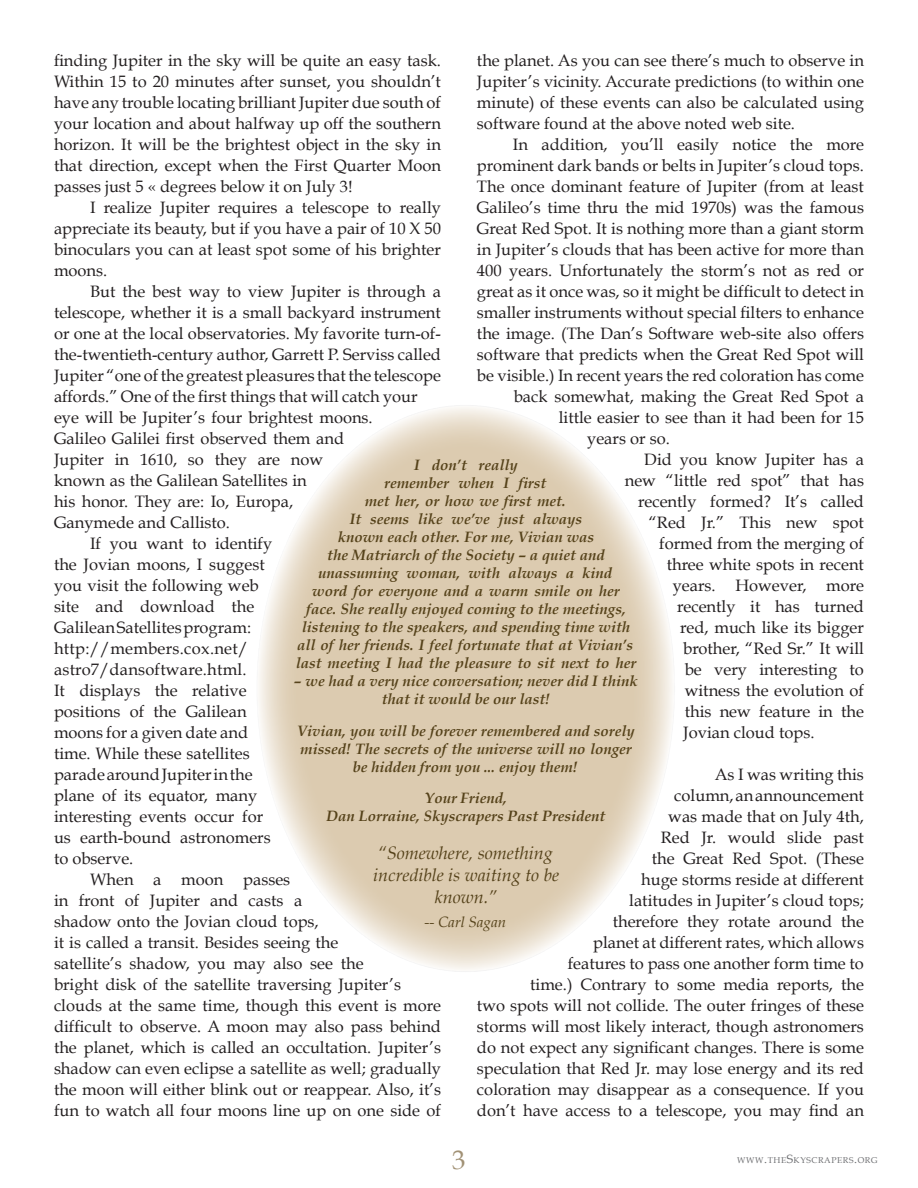
<style>
.page{position:relative;width:918px;height:1188px;background:#fff}
.page>*{position:absolute;margin:0;border:0;box-sizing:border-box;transform-origin:0 0}
.t1{font:27px "Book Antiqua";color:#a19175}
.t2{font:italic 18px/21.6px "Book Antiqua";color:#55421a;text-align:center}
.t3{font:16.5px/21px "Book Antiqua";color:#231f20;text-align:justify}
.t4{font:italic 700 15px/18px "Book Antiqua";color:#55421a;text-align:center}
.t5{font:italic 15px "Book Antiqua";color:#55421a}
.t6{font:8.4px "Book Antiqua";letter-spacing:.07em;color:#6c6d70}
.s1{font-size:12px}
</style>
<div class="page">
<svg style="left:257px;top:405px;width:418px;height:567px;background:#e0d1b9"></svg>
<p class="t3" style="left:54px;top:50px;width:389px">finding Jupiter in the sky will be quite an easy task.<br>Within 15 to 20 minutes after sunset, you shouldn’t have any trouble locating brilliant Jupiter due south of your location and about halfway up off the southern horizon. It will be the brightest object in the sky in that direction, except when the First Quarter Moon passes just 5 « degrees below it on July 3!</p>
<p class="t3" style="left:54px;top:197px;width:389px;text-indent:36px">I realize Jupiter requires a telescope to really appreciate its beauty, but if you have a pair of 10 X 50 binoculars you can at least spot some of his brighter moons.</p>
<p class="t3" style="left:90px;top:281px;width:352px">But the best way to view Jupiter is through a</p>
<p class="t3" style="left:54px;top:302px;width:388px">telescope, whether it is a small backyard instrument</p>
<p class="t3" style="left:54px;top:323px;width:388px">or one at the local observatories. My favorite turn-of-</p>
<p class="t3" style="left:54px;top:344px;width:389px">the-twentieth-century author, Garrett P. Serviss called</p>
<p class="t3" style="left:54px;top:365px;width:388px">Jupiter “one of the greatest pleasures that the telescope</p>
<p class="t3" style="left:54px;top:386px;width:365px">affords.” One of the first things that will catch your</p>
<p class="t3" style="left:54px;top:407px;width:320px">eye will be Jupiter’s four brightest moons.</p>
<p class="t3" style="left:54px;top:428px;width:292px">Galileo Galilei first observed them and</p>
<p class="t3" style="left:54px;top:449px;width:271px">Jupiter in 1610, so they are now</p>
<p class="t3" style="left:54px;top:470px;width:254px">known as the Galilean Satellites in</p>
<p class="t3" style="left:54px;top:491px;width:241px">his honor. They are: Io, Europa,</p>
<p class="t3" style="left:54px;top:512px;width:178px">Ganymede and Callisto.</p>
<p class="t3" style="left:90px;top:533px;width:184px">If you want to identify</p>
<p class="t3" style="left:54px;top:554px;width:212px">the Jovian moons, I suggest</p>
<p class="t3" style="left:54px;top:575px;width:206px">you visit the following web</p>
<p class="t3" style="left:54px;top:596px;width:202px">site and download the</p>
<p class="t3" style="left:54px;top:617px;width:199px">Galilean Satellites program:</p>
<p class="t3" style="left:54px;top:638px;width:196px">http://members.cox.net/</p>
<p class="t3" style="left:54px;top:659px;width:194px">astro7/dansoftware.html.</p>
<p class="t3" style="left:54px;top:680px;width:194px">It displays the relative</p>
<p class="t3" style="left:54px;top:701px;width:194px">positions of the Galilean</p>
<p class="t3" style="left:54px;top:722px;width:196px">moons for a given date and</p>
<p class="t3" style="left:54px;top:743px;width:197px">time. While these satellites</p>
<p class="t3" style="left:54px;top:764px;width:200px">parade around Jupiter in the</p>
<p class="t3" style="left:54px;top:785px;width:205px">plane of its equator, many</p>
<p class="t3" style="left:54px;top:806px;width:211px">interesting events occur for</p>
<p class="t3" style="left:54px;top:827px;width:218px">us earth-bound astronomers</p>
<p class="t3" style="left:54px;top:848px;width:81px">to observe.</p>
<p class="t3" style="left:90px;top:869px;width:202px">When a moon passes</p>
<p class="t3" style="left:54px;top:890px;width:250px">in front of Jupiter and casts a</p>
<p class="t3" style="left:54px;top:911px;width:266px">shadow onto the Jovian cloud tops,</p>
<p class="t3" style="left:54px;top:932px;width:286px">it is called a transit. Besides seeing the</p>
<p class="t3" style="left:54px;top:953px;width:311px">satellite’s shadow, you may also see the</p>
<p class="t3" style="left:54px;top:974px;width:349px">bright disk of the satellite traversing Jupiter’s</p>
<p class="t3" style="left:54px;top:995px;width:389px">clouds at the same time, though this event is more</p>
<p class="t3" style="left:54px;top:1016px;width:389px">difficult to observe. A moon may also pass behind</p>
<p class="t3" style="left:54px;top:1037px;width:389px">the planet, which is called an occultation. Jupiter’s</p>
<p class="t3" style="left:54px;top:1058px;width:389px">shadow can even eclipse a satellite as well; gradually</p>
<p class="t3" style="left:54px;top:1079px;width:389px">the moon will either blink out or reappear. Also, it’s</p>
<p class="t3" style="left:54px;top:1100px;width:388px">fun to watch all four moons line up on one side of</p>
<p class="t3" style="left:477px;top:50px;width:389px">the planet. As you can see there’s much to observe in Jupiter’s vicinity. Accurate predictions (to within one minute) of these events can also be calculated using software found at the above noted web site.</p>
<p class="t3" style="left:513px;top:134px;width:353px">In addition, you’ll easily notice the more</p>
<p class="t3" style="left:477px;top:155px;width:388px">prominent dark bands or belts in Jupiter’s cloud tops.</p>
<p class="t3" style="left:477px;top:176px;width:389px">The once dominant feature of Jupiter (from at least</p>
<p class="t3" style="left:477px;top:197px;width:389px">Galileo’s time thru the mid 1970s) was the famous</p>
<p class="t3" style="left:477px;top:218px;width:389px">Great Red Spot. It is nothing more than a giant storm</p>
<p class="t3" style="left:477px;top:239px;width:388px">in Jupiter’s clouds that has been active for more than</p>
<p class="t3" style="left:477px;top:260px;width:389px">400 years. Unfortunately the storm’s not as red or</p>
<p class="t3" style="left:477px;top:281px;width:389px">great as it once was, so it might be difficult to detect in</p>
<p class="t3" style="left:477px;top:302px;width:389px">smaller instruments without special filters to enhance</p>
<p class="t3" style="left:477px;top:323px;width:389px">the image. (The Dan’s Software web-site also offers</p>
<p class="t3" style="left:477px;top:344px;width:388px">software that predicts when the Great Red Spot will</p>
<p class="t3" style="left:477px;top:365px;width:389px">be visible.) In recent years the red coloration has come</p>
<p class="t3" style="left:514px;top:386px;width:352px">back somewhat, making the Great Red Spot a</p>
<p class="t3" style="left:559px;top:407px;width:307px">little easier to see than it had been for 15</p>
<p class="t3" style="left:587px;top:428px;width:84px">years or so.</p>
<p class="t3" style="left:644px;top:449px;width:221px">Did you know Jupiter has a</p>
<p class="t3" style="left:625px;top:470px;width:241px">new “little red spot” that has</p>
<p class="t3" style="left:638px;top:491px;width:227px">recently formed? It’s called</p>
<p class="t3" style="left:649px;top:512px;width:217px">“Red Jr.” This new spot</p>
<p class="t3" style="left:659px;top:533px;width:206px">formed from the merging of</p>
<p class="t3" style="left:667px;top:554px;width:199px">three white spots in recent</p>
<p class="t3" style="left:673px;top:575px;width:193px">years. However, more</p>
<p class="t3" style="left:677px;top:596px;width:188px">recently it has turned</p>
<p class="t3" style="left:680px;top:617px;width:185px">red, much like its bigger</p>
<p class="t3" style="left:683px;top:638px;width:182px">brother, “Red Sr.” It will</p>
<p class="t3" style="left:685px;top:659px;width:181px">be very interesting to</p>
<p class="t3" style="left:685px;top:680px;width:181px">witness the evolution of</p>
<p class="t3" style="left:685px;top:701px;width:181px">this new feature in the</p>
<p class="t3" style="left:683px;top:722px;width:133px">Jovian cloud tops.</p>
<p class="t3" style="left:477px;top:764px;width:389px;text-align:right">As I was writing this<br>column, an announcement<br>was made that on July 4th,<br>Red Jr. would slide past<br>the Great Red Spot. (These<br>huge storms reside at different<br>latitudes in Jupiter’s cloud tops;<br>therefore they rotate around the<br>planet at different rates, which allows<br>features to pass one another form time to<br>time.) Contrary to some media reports, the<br>two spots will not collide. The outer fringes of these storms will most likely interact, though astronomers do not expect any significant changes. There is some speculation that Red Jr. may lose energy and its red coloration may disappear as a consequence. If you don’t have access to a telescope, you may find an</p>
<p class="t4" style="left:296px;top:457px;width:342px">I don’t really<br>remember when I first<br>met her, or how we first met.<br>It seems like we’ve just always<br>known each other. For me, Vivian was<br>the Matriarch of the Society – a quiet and unassuming woman, with always a kind<br>word for everyone and a warm smile on her face. She really enjoyed coming to the meetings, listening to the speakers, and spending time with all of her friends. I feel fortunate that at Vivian’s last meeting I had the pleasure to sit next to her</p>
<p class="t4" style="left:294px;top:673px;width:345px">– we had a very nice conversation; never did I think that it would be our last!</p>
<p class="t4" style="left:297px;top:722px;width:339px">Vivian, you will be forever remembered and sorely missed! The secrets of the universe will no longer be hidden from you ... enjoy them!</p>
<p class="t4" style="left:327px;top:790px;width:280px">Your Friend,<br>Dan Lorraine, Skyscrapers Past President</p>
<p class="t2" style="left:373px;top:843px;width:188px">“Somewhere, something incredible is waiting to be known.”</p>
<p class="t5" style="left:424px;top:913px;width:83px">-- Carl Sagan</p>
<h1 class="t1" style="left:452px;top:1143px;width:15px">3</h1>
<p class="t6" style="left:737px;top:1155px;width:142px">WWW<span class="s1">.</span>THE<span class="s1">S</span>KYSCRAPERS<span class="s1">.</span>ORG</p>
</div>
